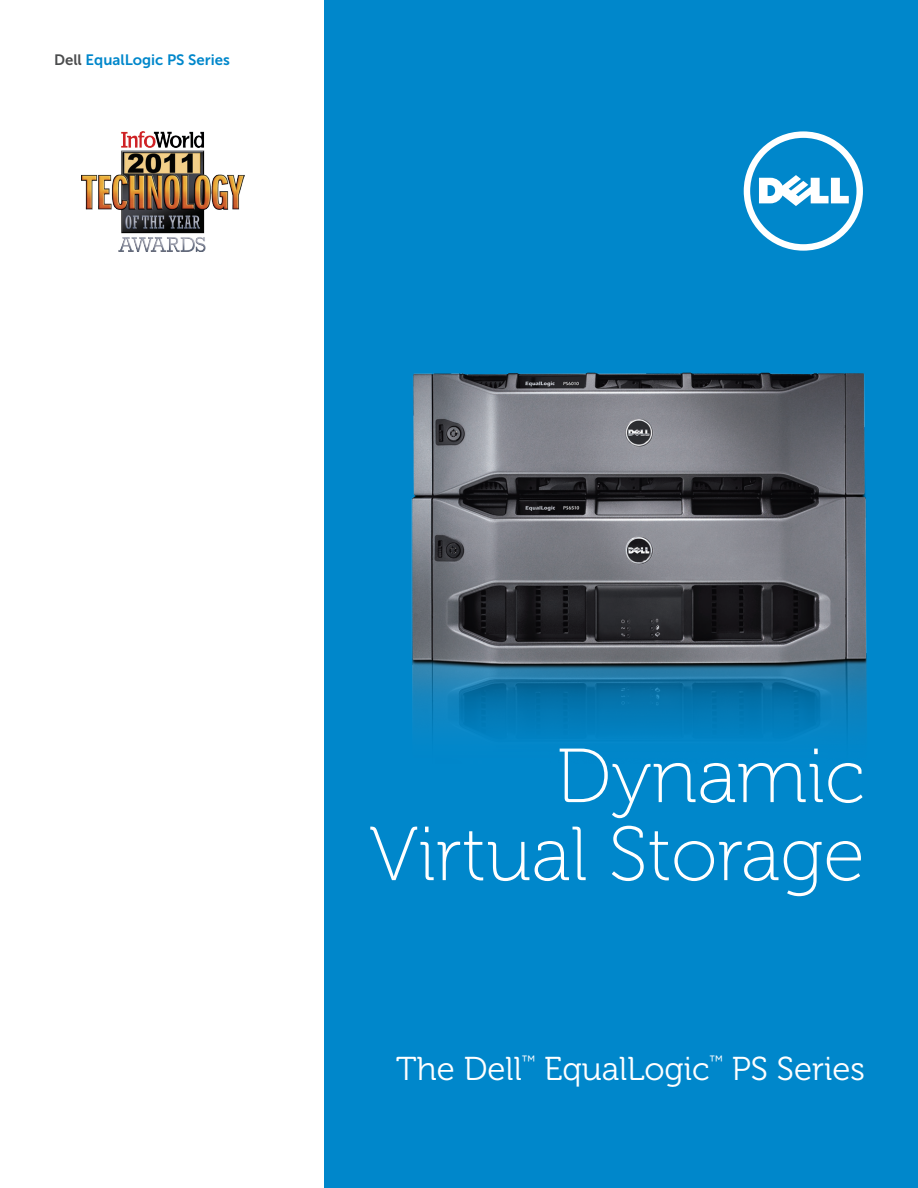
<style>
.page{position:relative;width:918px;height:1188px;background:#fff}
.page>*{position:absolute;margin:0;border:0;box-sizing:border-box;transform-origin:0 0}
.t1{font:76.5px/78px "Museo For Dell 100";color:#fff;text-align:right}
.t2{font:33px "Museo For Dell 300";color:#fff}
.t3{font:15px "Museo Sans For Dell 700";color:#0087cb}
.s1{color:#4b4c4d}
</style>
<div class="page">
<div style="left:324px;top:0;width:594px;height:1188px;background:#0087cb"></div>
<svg style="left:744px;top:131px;width:119px;height:120px"></svg>
<img style="left:411px;top:372px;width:456px;height:364px">
<img style="left:81px;top:131px;width:163px;height:121px">
<p class="t3" style="left:54px;top:52px;width:177px"><span class="s1">Dell</span> EqualLogic PS Series</p>
<h1 class="t1" style="left:369px;top:739px;width:497px">Dynamic<br>Virtual Storage</h1>
<p class="t2" style="left:396px;top:1051px;width:470px">The Dell<sup>™</sup> EqualLogic<sup>™</sup> PS Series</p>
</div>
